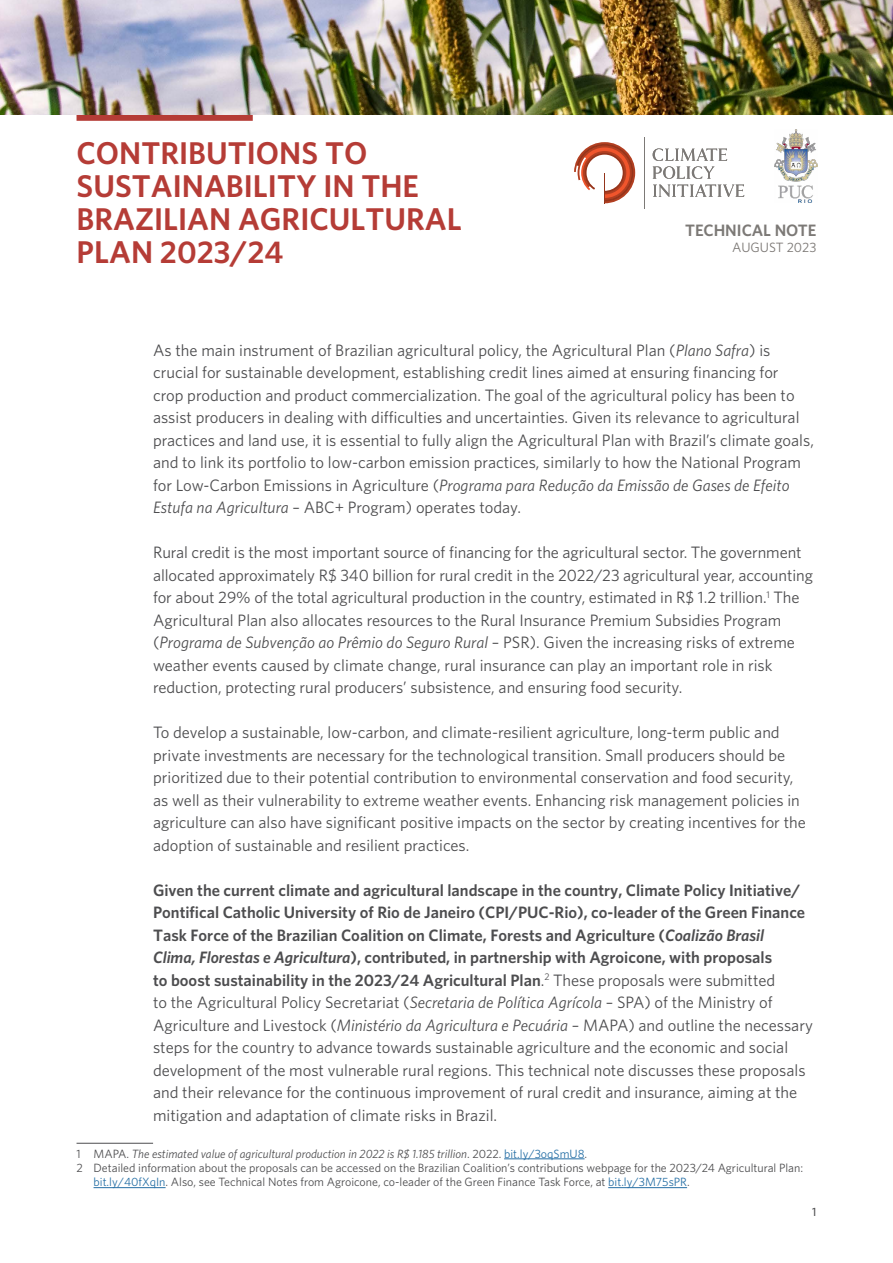
<style>
.page{position:relative;width:893px;height:1263px;background:#fff}
.page>*{position:absolute;margin:0;border:0;box-sizing:border-box;transform-origin:0 0}
.t1{font:600 31.5px/33px "Whitney";color:#b53c36}
.t2{font:16.5px/22.5px "Whitney";color:#4d4d4f}
.t3{font:600 16.5px "Whitney";color:#7c7976}
.t4{font:13.5px "Whitney";color:#7b7774}
.t5{font:12px "Whitney";color:#4d4d4f}
.t6{font:italic 12px "Whitney";color:#4d4d4f}
.t7{font:500 12px "Whitney";color:#4d4d4f}
.s1{font-style:italic}
.s2{font-weight:600}
.s3{font-weight:600;font-style:italic}
.s4{font-style:normal}
.s5{font-style:normal;color:#266fa5}
.s6{color:#266fa5}
</style>
<div class="page">
<hr style="left:77px;top:1143px;width:76px;height:1px;background:#4d4d4f">
<hr style="left:504px;top:1158px;width:81px;height:1px;background:#266fa5">
<hr style="left:94px;top:1187px;width:72px;height:1px;background:#266fa5">
<hr style="left:608px;top:1187px;width:79px;height:1px;background:#266fa5">
<svg style="left:574px;top:142px;width:61px;height:61px"></svg>
<hr style="left:604px;top:173px;width:1px;height:30px;background:#9ea0a3">
<svg style="left:653px;top:148px;width:91px;height:49px"></svg>
<hr style="left:644px;top:137px;width:1px;height:72px;background:#7c7976">
<div style="left:77px;top:115px;width:176px;height:6px;background:#b53c36"></div>
<img style="left:774px;top:129px;width:43px;height:73px">
<img style="left:0;top:0;width:893px;height:115px">
<h1 class="t1" style="left:77px;top:136px;width:387px">CONTRIBUTIONS TO<br>SUSTAINABILITY IN THE<br>BRAZILIAN AGRICULTURAL<br>PLAN 2023/24</h1>
<p class="t3" style="left:685px;top:219px;width:133px">TECHNICAL NOTE</p>
<p class="t4" style="left:732px;top:238px;width:86px">AUGUST 2023</p>
<p class="t2" style="left:153px;top:338px;width:662px">As the main instrument of Brazilian agricultural policy, the Agricultural Plan (<span class="s1">Plano Safra</span>) is crucial for sustainable development, establishing credit lines aimed at ensuring financing for<br>crop production and product commercialization. The goal of the agricultural policy has been to assist producers in dealing with difficulties and uncertainties. Given its relevance to agricultural practices and land use, it is essential to fully align the Agricultural Plan with Brazil’s climate goals, and to link its portfolio to low-carbon emission practices, similarly to how the National Program for Low-Carbon Emissions in Agriculture (<span class="s1">Programa para Redução da Emissão de Gases de Efeito Estufa na Agricultura</span> – ABC+ Program) operates today.</p>
<p class="t2" style="left:153px;top:541px;width:661px">Rural credit is the most important source of financing for the agricultural sector. The government allocated approximately R$ 340 billion for rural credit in the 2022/23 agricultural year, accounting for about 29% of the total agricultural production in the country, estimated in R$ 1.2 trillion.<sup>1</sup> The Agricultural Plan also allocates resources to the Rural Insurance Premium Subsidies Program (<span class="s1">Programa de Subvenção ao Prêmio do Seguro Rural</span> – PSR). Given the increasing risks of extreme weather events caused by climate change, rural insurance can play an important role in risk reduction, protecting rural producers’ subsistence, and ensuring food security.</p>
<p class="t2" style="left:153px;top:721px;width:654px">To develop a sustainable, low-carbon, and climate-resilient agriculture, long-term public and private investments are necessary for the technological transition. Small producers should be prioritized due to their potential contribution to environmental conservation and food security, as well as their vulnerability to extreme weather events. Enhancing risk management policies in agriculture can also have significant positive impacts on the sector by creating incentives for the adoption of sustainable and resilient practices.</p>
<p class="t2" style="left:153px;top:878px;width:661px"><span class="s2">Given the current climate and agricultural landscape in the country, Climate Policy Initiative/ Pontifical Catholic University of Rio de Janeiro (CPI/PUC-Rio), co-leader of the Green Finance Task Force of the Brazilian Coalition on Climate, Forests and Agriculture (</span><span class="s3">Coalizão Brasil<br>Clima, Florestas e Agricultura</span><span class="s2">), contributed, in partnership with Agroicone, with proposals<br>to boost sustainability in the 2023/24 Agricultural Plan</span>.<sup>2</sup> These proposals were submitted<br>to the Agricultural Policy Secretariat (<span class="s1">Secretaria de Política Agrícola</span> – SPA) of the Ministry of Agriculture and Livestock (<span class="s1">Ministério da Agricultura e Pecuária</span> – MAPA) and outline the necessary steps for the country to advance towards sustainable agriculture and the economic and social development of the most vulnerable rural regions. This technical note discusses these proposals and their relevance for the continuous improvement of rural credit and insurance, aiming at the mitigation and adaptation of climate risks in Brazil.</p>
<p class="t6" style="left:77px;top:1145px;width:512px"><span class="s4">1 MAPA.</span> The estimated value of agricultural production in 2022 is R$ 1.185 trillion<span class="s4">. 2022.</span> <span class="s5">bit.ly/3oqSmU8</span><span class="s4">.</span></p>
<p class="t5" style="left:77px;top:1160px;width:728px">2 Detailed information about the proposals can be accessed on the Brazilian Coalition’s contributions webpage for the 2023/24 Agricultural Plan:</p>
<p class="t5" style="left:94px;top:1174px;width:598px"><span class="s6">bit.ly/40fXqIn</span>. Also, see Technical Notes from Agroicone, co-leader of the Green Finance Task Force, at <span class="s6">bit.ly/3M75sPR</span>.</p>
<p class="t7" style="left:812px;top:1204px;width:6px">1</p>
</div>
